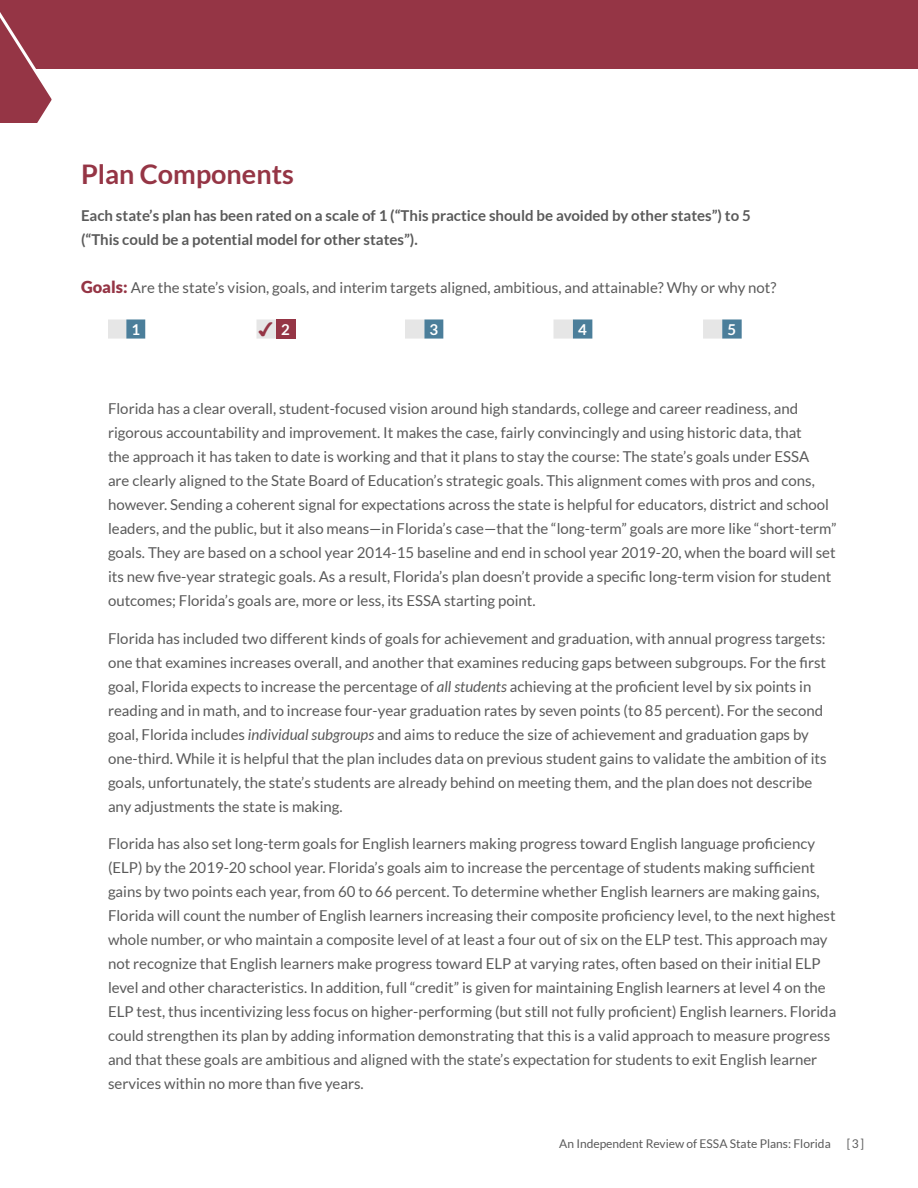
<style>
.page{position:relative;width:918px;height:1188px;background:#fff}
.page>*{position:absolute;margin:0;border:0;box-sizing:border-box;transform-origin:0 0}
.t1{font:700 27px "Lato";color:#953545}
.t2{font:18px "Monotype Sorts";color:#953545}
.BodyIndent{font:15px/24px "Lato";color:#5a5a5a}
.BodyCopy{font:700 15px/24px "Lato";color:#5a5a5a}
.question{font:15px "Lato";color:#5a5a5a}
.Header_1{font:700 15px "Lato";color:#fff}
.t3{font:12px "Lato";color:#5a5a5a}
.s1{font-weight:900;font-size:16.5px;color:#953545}
.s2{font-style:italic}
</style>
<div class="page">
<div style="left:56px;top:0;width:862px;height:69px;background:#953545"></div>
<svg style="left:0;top:0;width:56px;height:123px"></svg>
<svg style="left:108px;top:319px;width:634px;height:20px"></svg>
<div style="left:276px;top:319px;width:19px;height:20px;background:#953545"></div>
<h1 class="t1" style="left:81px;top:158px;width:214px">Plan Components</h1>
<p class="BodyCopy" style="left:81px;top:204px;width:671px">Each state’s plan has been rated on a scale of 1 (“This practice should be avoided by other states”) to 5 (“This could be a potential model for other states”).</p>
<p class="question" style="left:81px;top:279px;width:697px"><span class="s1">Goals:</span> Are the state’s vision, goals, and interim targets aligned, ambitious, and attainable? Why or why not?</p>
<p class="Header_1" style="left:131px;top:321px;width:10px">1</p>
<p class="t2" style="left:258px;top:322px;width:18px">4</p>
<p class="Header_1" style="left:281px;top:321px;width:10px">2</p>
<p class="Header_1" style="left:430px;top:321px;width:10px">3</p>
<p class="Header_1" style="left:578px;top:321px;width:10px">4</p>
<p class="Header_1" style="left:728px;top:321px;width:10px">5</p>
<p class="BodyIndent" style="left:108px;top:397px;width:730px">Florida has a clear overall, student-focused vision around high standards, college and career readiness, and rigorous accountability and improvement. It makes the case, fairly convincingly and using historic data, that<br>the approach it has taken to date is working and that it plans to stay the course: The state’s goals under ESSA<br>are clearly aligned to the State Board of Education’s strategic goals. This alignment comes with pros and cons, however. Sending a coherent signal for expectations across the state is helpful for educators, district and school leaders, and the public, but it also means—in Florida’s case—that the “long-term” goals are more like “short-term” goals. They are based on a school year 2014-15 baseline and end in school year 2019-20, when the board will set its new five-year strategic goals. As a result, Florida’s plan doesn’t provide a specific long-term vision for student outcomes; Florida’s goals are, more or less, its ESSA starting point.</p>
<p class="BodyIndent" style="left:108px;top:626px;width:720px">Florida has included two different kinds of goals for achievement and graduation, with annual progress targets: one that examines increases overall, and another that examines reducing gaps between subgroups. For the first goal, Florida expects to increase the percentage of <span class="s2">all students</span> achieving at the proficient level by six points in reading and in math, and to increase four-year graduation rates by seven points (to 85 percent). For the second goal, Florida includes <span class="s2">individual subgroups</span> and aims to reduce the size of achievement and graduation gaps by one-third. While it is helpful that the plan includes data on previous student gains to validate the ambition of its goals, unfortunately, the state’s students are already behind on meeting them, and the plan does not describe any adjustments the state is making.</p>
<p class="BodyIndent" style="left:108px;top:832px;width:730px">Florida has also set long-term goals for English learners making progress toward English language proficiency (ELP) by the 2019-20 school year. Florida’s goals aim to increase the percentage of students making sufficient gains by two points each year, from 60 to 66 percent. To determine whether English learners are making gains, Florida will count the number of English learners increasing their composite proficiency level, to the next highest whole number, or who maintain a composite level of at least a four out of six on the ELP test. This approach may not recognize that English learners make progress toward ELP at varying rates, often based on their initial ELP level and other characteristics. In addition, full “credit” is given for maintaining English learners at level 4 on the ELP test, thus incentivizing less focus on higher-performing (but still not fully proficient) English learners. Florida could strengthen its plan by adding information demonstrating that this is a valid approach to measure progress and that these goals are ambitious and aligned with the state’s expectation for students to exit English learner services within no more than five years.</p>
<p class="t3" style="left:559px;top:1136px;width:273px">An Independent Review of ESSA State Plans: Florida</p>
<p class="t3" style="left:847px;top:1136px;width:19px">[3]</p>
</div>
